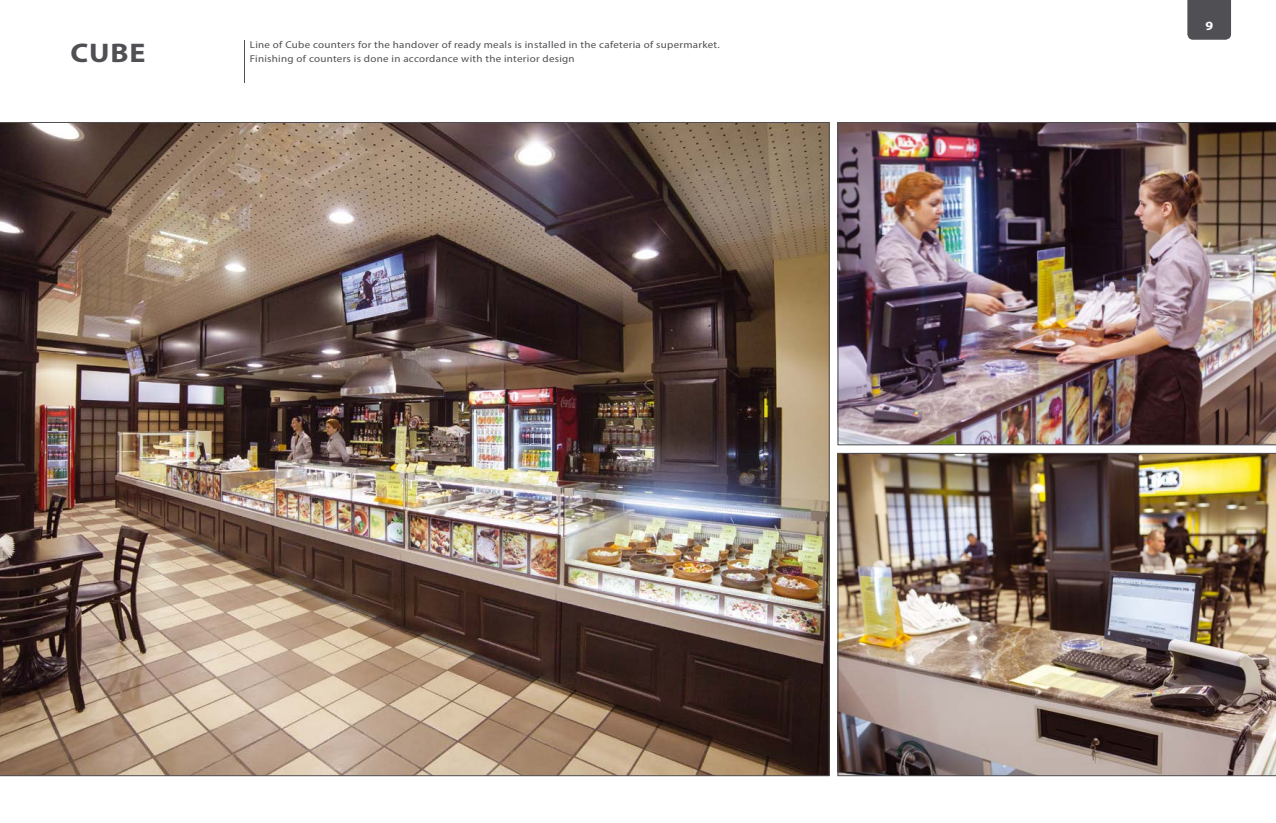
<style>
.page{position:relative;width:1276px;height:823px;background:#fff}
.page>*{position:absolute;margin:0;border:0;box-sizing:border-box;transform-origin:0 0}
.t1{font:700 27px "Myriad Pro";color:#504f53;scale:1.11 1}
.t2{font:700 12.6px "Myriad Pro";color:#fff;scale:1.11 1}
.t3{font:9.9px "Myriad Pro";letter-spacing:.025em;color:#504f53;scale:1.11 1}
</style>
<div class="page">
<div style="left:1187px;top:0;width:44px;height:40px;background:#504f53"></div>
<hr style="left:244px;top:40px;width:1px;height:42px;background:#504f53">
<img style="left:0;top:122px;width:829px;height:653px">
<img style="left:837px;top:122px;width:439px;height:323px">
<img style="left:837px;top:453px;width:439px;height:322px">
<p class="t3" style="left:250px;top:39px;width:425px">Line of Cube counters for the handover of ready meals is installed in the cafeteria of supermarket.</p>
<h1 class="t1" style="left:71px;top:35px;width:69px">CUBE</h1>
<p class="t3" style="left:250px;top:53px;width:294px">Finishing of counters is done in accordance with the interior design</p>
<p class="t2" style="left:1205px;top:18px;width:9px">9</p>
</div>
